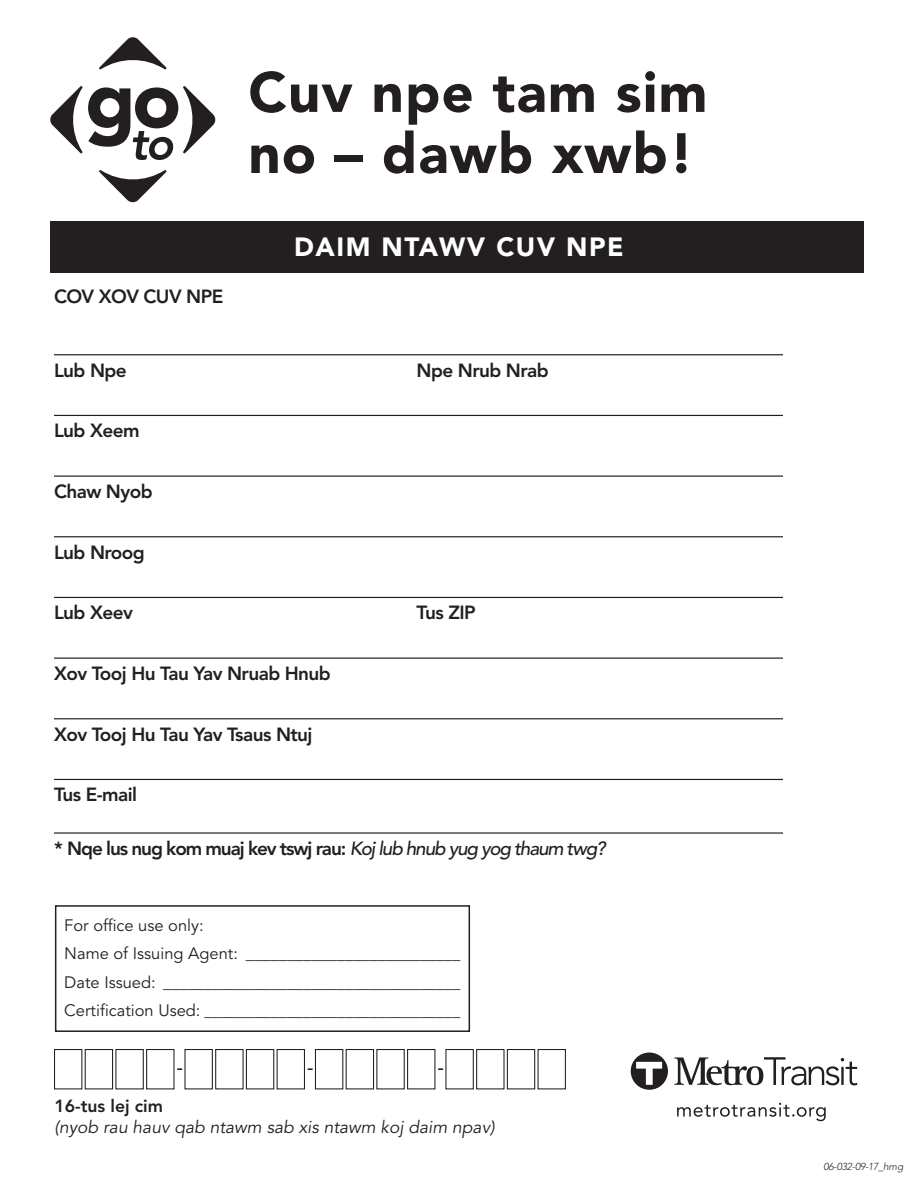
<style>
.page{position:relative;width:918px;height:1188px;background:#fff}
.page>*{position:absolute;margin:0;border:0;box-sizing:border-box;transform-origin:0 0}
.t1{font:900 56.25px/61.1px "Avenir LT Std";letter-spacing:.02em;color:#231f20}
.t2{font:900 26.25px "Avenir LT Std";letter-spacing:.06em;color:#fff}
.t3{font:800 18.9px "Avenir LT Std";letter-spacing:-.03em;color:#231f20}
.t4{font:800 18.9px "Avenir LT Std";letter-spacing:-.06em;color:#231f20}
.t5{font:italic 17.55px "Avenir LT Std";color:#231f20}
.t6{font:800 17.55px "Avenir LT Std";color:#231f20}
.t7{font:16.5px/28.5px "Avenir LT Std";color:#231f20}
.t8{font:italic 300 10.05px "Avenir LT Std";letter-spacing:-.02em;color:#231f20}
.s1{font-weight:500;font-style:italic}
</style>
<div class="page">
<div style="left:50px;top:221px;width:814px;height:51px;background:#231f20"></div>
<div style="left:54px;top:1049px;width:28px;height:40px;border:1px solid #231f20"></div>
<div style="left:85px;top:1049px;width:28px;height:40px;border:1px solid #231f20"></div>
<div style="left:115px;top:1049px;width:29px;height:40px;border:1px solid #231f20"></div>
<div style="left:146px;top:1049px;width:29px;height:40px;border:1px solid #231f20"></div>
<div style="left:184px;top:1049px;width:29px;height:40px;border:1px solid #231f20"></div>
<div style="left:215px;top:1049px;width:29px;height:40px;border:1px solid #231f20"></div>
<div style="left:246px;top:1049px;width:28px;height:40px;border:1px solid #231f20"></div>
<div style="left:277px;top:1049px;width:28px;height:40px;border:1px solid #231f20"></div>
<div style="left:315px;top:1049px;width:28px;height:40px;border:1px solid #231f20"></div>
<div style="left:346px;top:1049px;width:28px;height:40px;border:1px solid #231f20"></div>
<div style="left:376px;top:1049px;width:29px;height:40px;border:1px solid #231f20"></div>
<div style="left:407px;top:1049px;width:28px;height:40px;border:1px solid #231f20"></div>
<div style="left:445px;top:1049px;width:29px;height:40px;border:1px solid #231f20"></div>
<div style="left:476px;top:1049px;width:29px;height:40px;border:1px solid #231f20"></div>
<div style="left:507px;top:1049px;width:28px;height:40px;border:1px solid #231f20"></div>
<div style="left:538px;top:1049px;width:28px;height:40px;border:1px solid #231f20"></div>
<svg style="left:99px;top:37px;width:68px;height:33px"></svg>
<svg style="left:99px;top:170px;width:68px;height:32px"></svg>
<svg style="left:50px;top:86px;width:165px;height:74px"></svg>
<svg style="left:631px;top:1053px;width:37px;height:37px"></svg>
<svg style="left:674px;top:1057px;width:183px;height:28px"></svg>
<svg style="left:677px;top:1103px;width:149px;height:18px"></svg>
<div style="left:55px;top:905px;width:415px;height:127px;border:2px solid #231f20"></div>
<hr style="left:54px;top:354px;width:729px;height:1px;background:#231f20">
<hr style="left:54px;top:415px;width:729px;height:1px;background:#231f20">
<hr style="left:54px;top:476px;width:729px;height:1px;background:#231f20">
<hr style="left:54px;top:536px;width:729px;height:1px;background:#231f20">
<hr style="left:54px;top:597px;width:729px;height:1px;background:#231f20">
<hr style="left:54px;top:658px;width:729px;height:1px;background:#231f20">
<hr style="left:54px;top:718px;width:729px;height:1px;background:#231f20">
<hr style="left:54px;top:779px;width:729px;height:1px;background:#231f20">
<hr style="left:54px;top:832px;width:729px;height:2px;background:#231f20">
<h1 class="t1" style="left:248px;top:62px;width:461px">Cuv npe tam sim no – dawb xwb!</h1>
<p class="t3" style="left:54px;top:285px;width:171px">COV XOV CUV NPE</p>
<h2 class="t2" style="left:294px;top:231px;width:331px">DAIM NTAWV CUV NPE</h2>
<p class="t3" style="left:54px;top:359px;width:74px">Lub Npe</p>
<p class="t3" style="left:417px;top:359px;width:134px">Npe Nrub Nrab</p>
<p class="t3" style="left:54px;top:420px;width:87px">Lub Xeem</p>
<p class="t3" style="left:54px;top:480px;width:100px">Chaw Nyob</p>
<p class="t3" style="left:54px;top:541px;width:92px">Lub Nroog</p>
<p class="t3" style="left:54px;top:602px;width:80px">Lub Xeev</p>
<p class="t3" style="left:417px;top:602px;width:61px">Tus ZIP</p>
<p class="t3" style="left:54px;top:662px;width:278px">Xov Tooj Hu Tau Yav Nruab Hnub</p>
<p class="t3" style="left:54px;top:723px;width:260px">Xov Tooj Hu Tau Yav Tsaus Ntuj</p>
<p class="t3" style="left:54px;top:784px;width:85px">Tus E-mail</p>
<p class="t4" style="left:54px;top:837px;width:553px">* Nqe lus nug kom muaj kev tswj rau: <span class="s1">Koj lub hnub yug yog thaum twg?</span></p>
<p class="t7" style="left:64px;top:911px;width:398px">For office use only:<br>Name of Issuing Agent: __________________________ Date Issued: ____________________________________ Certification Used: _______________________________</p>
<p class="t6" style="left:55px;top:1096px;width:110px">16-tus lej cim</p>
<p class="t5" style="left:55px;top:1117px;width:442px">(nyob rau hauv qab ntawm sab xis ntawm koj daim npav)</p>
<p class="t8" style="left:823px;top:1160px;width:81px">06-032-09-17_hmg</p>
</div>
